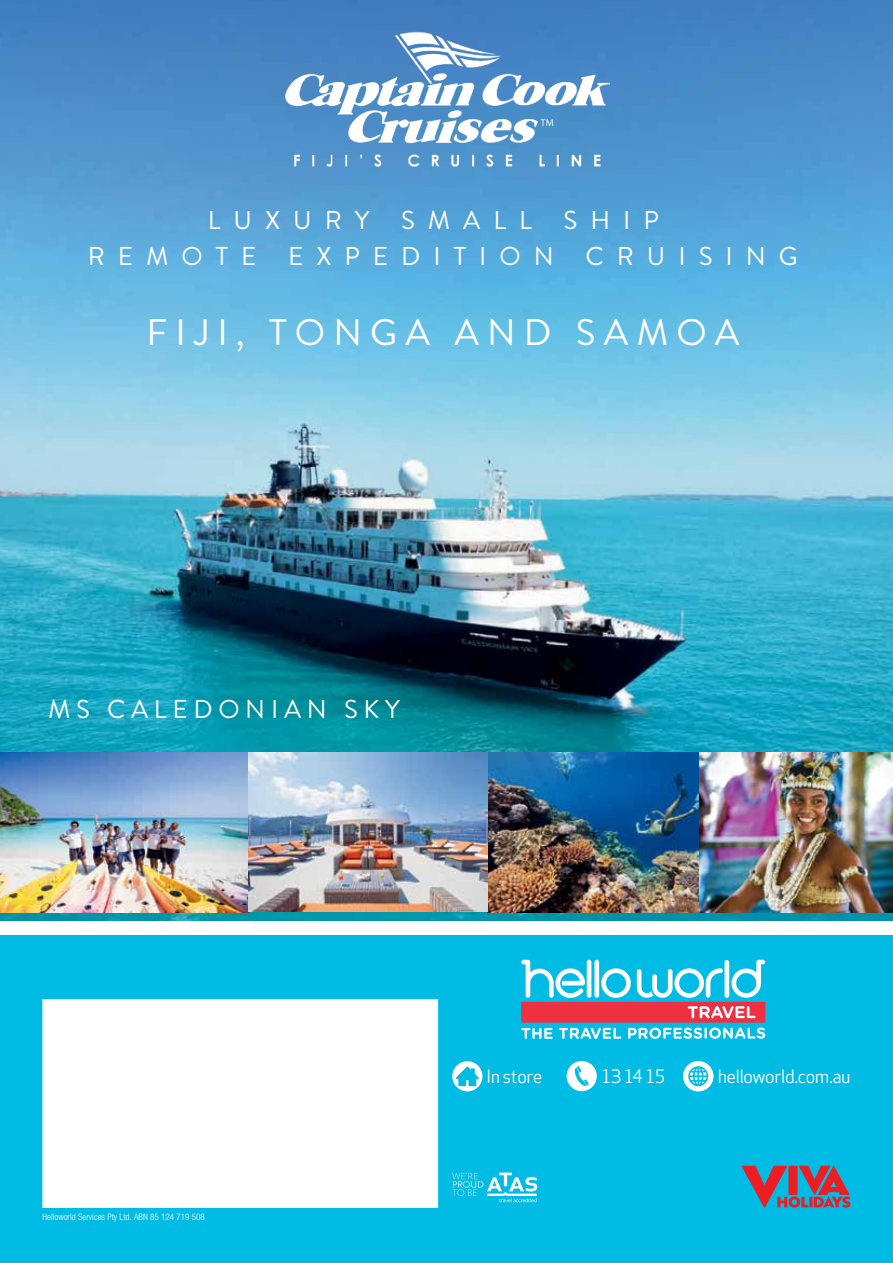
<style>
.page{position:relative;width:893px;height:1263px;background:#fff}
.page>*{position:absolute;margin:0;border:0;box-sizing:border-box;transform-origin:0 0}
.t1{font:36.9px "Brandon Grotesque";color:#fff}
.t2{font:25.8px/36px "Brandon Grotesque";color:#fff}
.t3{font:18px "Apex Sans";letter-spacing:-.045em;color:#fff}
.t4{font:300 condensed 9px "Helvetica Neue LT Std";letter-spacing:.005em;color:#fff}
</style>
<div class="page">
<div style="left:0;top:935px;width:893px;height:328px;background:#00bce4"></div>
<svg style="left:521px;top:1028px;width:32px;height:11px"></svg>
<svg style="left:559px;top:1028px;width:62px;height:11px"></svg>
<svg style="left:628px;top:1027px;width:137px;height:12px"></svg>
<div style="left:521px;top:1002px;width:244px;height:21px;background:#ee3042;border-radius:2px"></div>
<svg style="left:688px;top:1006px;width:68px;height:12px"></svg>
<svg style="left:521px;top:960px;width:64px;height:38px"></svg>
<hr style="left:587px;top:960px;width:4px;height:38px;background:#fff;border-radius:2px">
<div style="left:594px;top:960px;width:5px;height:38px;background:#fff;border-radius:2px"></div>
<svg style="left:601px;top:968px;width:30px;height:30px"></svg>
<svg style="left:731px;top:960px;width:34px;height:38px"></svg>
<svg style="left:637px;top:968px;width:86px;height:30px"></svg>
<div style="left:724px;top:960px;width:5px;height:38px;background:#fff;border-radius:2px"></div>
<div style="left:43px;top:999px;width:395px;height:209px;background:#fff;border:1px solid #fff"></div>
<svg style="left:452px;top:1061px;width:30px;height:30px"></svg>
<svg style="left:456px;top:1066px;width:23px;height:20px"></svg>
<div style="left:683px;top:1061px;width:30px;height:30px;background:#fff;border-radius:50%"></div>
<svg style="left:688px;top:1066px;width:20px;height:20px"></svg>
<div style="left:567px;top:1061px;width:30px;height:30px;background:#fff;border-radius:50%"></div>
<svg style="left:574px;top:1066px;width:15px;height:20px"></svg>
<svg style="left:452px;top:1172px;width:85px;height:30px"></svg>
<svg style="left:742px;top:1166px;width:108px;height:42px"></svg>
<img style="left:0;top:0;width:893px;height:921px">
<img style="left:286px;top:18px;width:323px;height:173px">
<img style="left:0;top:752px;width:893px;height:160px">
<p class="t2" style="left:88px;top:203px;width:711px;text-indent:120px">L U X U R Y S M A L L S H I P<br>R E M O T E E X P E D I T I O N C R U I S I N G</p>
<h1 class="t1" style="left:146px;top:307px;width:594px">F I J I , T O N G A A N D S A M O A</h1>
<p class="t2" style="left:48px;top:691px;width:353px">M S C A L E D O N I A N S K Y</p>
<p class="t4" style="left:43px;top:1212px;width:164px">Helloworld Services Pty Ltd. ABN 85 124 719 508</p>
<p class="t3" style="left:486px;top:1062px;width:58px">In store</p>
<p class="t3" style="left:601px;top:1062px;width:66px">13 14 15</p>
<p class="t3" style="left:718px;top:1062px;width:134px">helloworld.com.au</p>
</div>
